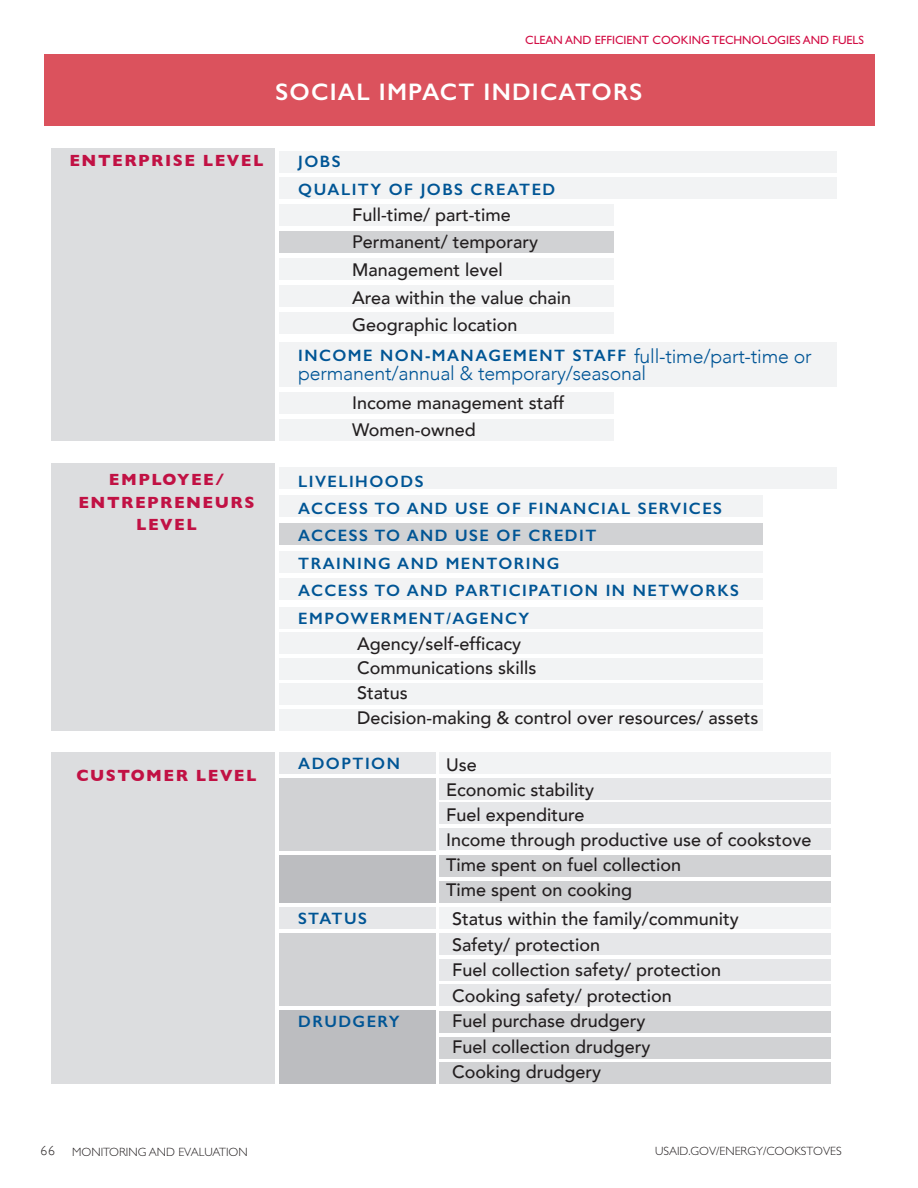
<style>
.page{position:relative;width:918px;height:1188px;background:#fff}
.page>*{position:absolute;margin:0;border:0;box-sizing:border-box;transform-origin:0 0}
.t1{font:600 24px "Gill Sans";letter-spacing:.05em;color:#fff}
.t2{font:300 19.5px "Avenir";letter-spacing:-.01em;color:#005596}
.t3{font:500 18px "Avenir";color:#231f20}
.t4{font:600 16.5px "Gill Sans";letter-spacing:.09em;color:#005595}
.t5{font:700 16.5px/22.8px "Gill Sans";letter-spacing:.09em;color:#c11144;text-align:center}
.t6{font:300 13.5px "Gill Sans";color:#231f20}
.t7{font:300 12px "Gill Sans Std";color:#231f20}
.t8{font:12px "Gill Sans Std";color:#d20d44}
.s1{font-family:"Avenir";font-weight:300;font-size:19.5px;color:#005596}
</style>
<div class="page">
<div style="left:439px;top:753px;width:392px;height:21px;background:#f2f3f4"></div>
<div style="left:439px;top:778px;width:392px;height:21px;background:#e6e7e9"></div>
<div style="left:439px;top:803px;width:392px;height:21px;background:#e6e7e9"></div>
<div style="left:439px;top:829px;width:392px;height:21px;background:#e6e7e9"></div>
<div style="left:439px;top:855px;width:392px;height:21px;background:#d1d2d4"></div>
<div style="left:439px;top:881px;width:392px;height:21px;background:#d1d2d4"></div>
<div style="left:439px;top:907px;width:392px;height:21px;background:#f2f3f4"></div>
<div style="left:439px;top:933px;width:392px;height:22px;background:#e6e7e9"></div>
<div style="left:439px;top:1011px;width:392px;height:21px;background:#d1d2d4"></div>
<div style="left:439px;top:959px;width:392px;height:22px;background:#e6e7e9"></div>
<div style="left:439px;top:1037px;width:392px;height:21px;background:#d1d2d4"></div>
<div style="left:439px;top:985px;width:392px;height:21px;background:#e6e7e9"></div>
<div style="left:439px;top:1063px;width:392px;height:21px;background:#d1d2d4"></div>
<div style="left:279px;top:753px;width:156px;height:21px;background:#e6e7e9"></div>
<div style="left:279px;top:778px;width:156px;height:72px;background:#d1d2d4"></div>
<div style="left:279px;top:855px;width:156px;height:47px;background:#bcbdc0"></div>
<div style="left:279px;top:934px;width:156px;height:72px;background:#d1d2d4"></div>
<div style="left:279px;top:907px;width:156px;height:21px;background:#e6e7e9"></div>
<div style="left:279px;top:1010px;width:156px;height:74px;background:#bcbdc0"></div>
<div style="left:52px;top:148px;width:223px;height:293px;background:#dcdddf"></div>
<div style="left:52px;top:753px;width:223px;height:331px;background:#dcdddf"></div>
<div style="left:52px;top:463px;width:223px;height:267px;background:#dcdddf"></div>
<div style="left:279px;top:177px;width:558px;height:21px;background:#f2f3f4"></div>
<div style="left:279px;top:152px;width:558px;height:21px;background:#f2f3f4"></div>
<div style="left:279px;top:468px;width:558px;height:21px;background:#f2f3f4"></div>
<div style="left:279px;top:342px;width:558px;height:45px;background:#f2f3f4"></div>
<div style="left:279px;top:204px;width:334px;height:21px;background:#f2f3f4"></div>
<div style="left:279px;top:496px;width:483px;height:21px;background:#f2f3f4"></div>
<div style="left:279px;top:231px;width:334px;height:21px;background:#d1d2d4"></div>
<div style="left:279px;top:523px;width:483px;height:21px;background:#d1d2d4"></div>
<div style="left:279px;top:258px;width:334px;height:21px;background:#f2f3f4"></div>
<div style="left:279px;top:551px;width:483px;height:22px;background:#f2f3f4"></div>
<div style="left:279px;top:285px;width:334px;height:21px;background:#f2f3f4"></div>
<div style="left:279px;top:578px;width:483px;height:22px;background:#f2f3f4"></div>
<div style="left:279px;top:312px;width:334px;height:21px;background:#f2f3f4"></div>
<div style="left:279px;top:607px;width:483px;height:21px;background:#f2f3f4"></div>
<div style="left:279px;top:393px;width:334px;height:21px;background:#f2f3f4"></div>
<div style="left:279px;top:632px;width:483px;height:22px;background:#f2f3f4"></div>
<div style="left:279px;top:658px;width:483px;height:21px;background:#f2f3f4"></div>
<div style="left:279px;top:684px;width:483px;height:21px;background:#f2f3f4"></div>
<div style="left:279px;top:419px;width:334px;height:22px;background:#f2f3f4"></div>
<div style="left:279px;top:709px;width:483px;height:21px;background:#f2f3f4"></div>
<div style="left:44px;top:54px;width:830px;height:72px;background:#db525d"></div>
<p class="t8" style="left:525px;top:33px;width:340px">CLEAN AND EFFICIENT COOKING TECHNOLOGIES AND FUELS</p>
<h3 class="t1" style="left:276px;top:77px;width:368px">SOCIAL IMPACT INDICATORS</h3>
<h4 class="t5" style="left:69px;top:149px;width:196px">ENTERPRISE LEVEL</h4>
<h4 class="t5" style="left:79px;top:467px;width:177px">EMPLOYEE/<br>ENTREPRENEURS<br>LEVEL</h4>
<h4 class="t5" style="left:76px;top:763px;width:182px">CUSTOMER LEVEL</h4>
<h5 class="t4" style="left:298px;top:152px;width:44px">JOBS</h5>
<h5 class="t4" style="left:298px;top:179px;width:259px">QUALITY OF JOBS CREATED</h5>
<p class="t3" style="left:352px;top:199px;width:160px">Full-time/ part-time</p>
<p class="t3" style="left:352px;top:227px;width:188px">Permanent/ temporary</p>
<p class="t3" style="left:352px;top:254px;width:152px">Management level</p>
<p class="t3" style="left:352px;top:282px;width:221px">Area within the value chain</p>
<p class="t3" style="left:352px;top:309px;width:167px">Geographic location</p>
<h5 class="t4" style="left:298px;top:346px;width:515px">INCOME NON-MANAGEMENT STAFF <span class="s1">full-time/part-time or</span></h5>
<h5 class="t2" style="left:298px;top:362px;width:350px">permanent/annual &amp; temporary/seasonal</h5>
<p class="t3" style="left:352px;top:387px;width:214px">Income management staff</p>
<p class="t3" style="left:352px;top:415px;width:125px">Women-owned</p>
<h5 class="t4" style="left:298px;top:471px;width:127px">LIVELIHOODS</h5>
<h5 class="t4" style="left:298px;top:499px;width:425px">ACCESS TO AND USE OF FINANCIAL SERVICES</h5>
<h5 class="t4" style="left:298px;top:526px;width:300px">ACCESS TO AND USE OF CREDIT</h5>
<h5 class="t4" style="left:298px;top:553px;width:263px">TRAINING AND MENTORING</h5>
<h5 class="t4" style="left:298px;top:581px;width:442px">ACCESS TO AND PARTICIPATION IN NETWORKS</h5>
<h5 class="t4" style="left:298px;top:608px;width:233px">EMPOWERMENT/AGENCY</h5>
<p class="t3" style="left:357px;top:628px;width:166px">Agency/self-efficacy</p>
<p class="t3" style="left:357px;top:653px;width:181px">Communications skills</p>
<p class="t3" style="left:357px;top:677px;width:52px">Status</p>
<p class="t3" style="left:357px;top:702px;width:403px">Decision-making &amp; control over resources/ assets</p>
<h5 class="t4" style="left:298px;top:754px;width:103px">ADOPTION</h5>
<p class="t3" style="left:446px;top:749px;width:32px">Use</p>
<p class="t3" style="left:446px;top:774px;width:150px">Economic stability</p>
<p class="t3" style="left:446px;top:799px;width:140px">Fuel expenditure</p>
<p class="t3" style="left:446px;top:824px;width:367px">Income through productive use of cookstove</p>
<p class="t3" style="left:446px;top:849px;width:237px">Time spent on fuel collection</p>
<p class="t3" style="left:446px;top:874px;width:188px">Time spent on cooking</p>
<p class="t3" style="left:452px;top:903px;width:288px">Status within the family/community</p>
<p class="t3" style="left:452px;top:929px;width:150px">Safety/ protection</p>
<p class="t3" style="left:452px;top:954px;width:271px">Fuel collection safety/ protection</p>
<p class="t3" style="left:452px;top:980px;width:221px">Cooking safety/ protection</p>
<p class="t3" style="left:452px;top:1005px;width:195px">Fuel purchase drudgery</p>
<p class="t3" style="left:452px;top:1031px;width:200px">Fuel collection drudgery</p>
<p class="t3" style="left:452px;top:1056px;width:151px">Cooking drudgery</p>
<h5 class="t4" style="left:298px;top:908px;width:70px">STATUS</h5>
<h5 class="t4" style="left:298px;top:1012px;width:103px">DRUDGERY</h5>
<p class="t6" style="left:40px;top:1140px;width:16px">66</p>
<p class="t7" style="left:72px;top:1145px;width:177px">MONITORING AND EVALUATION</p>
<p class="t7" style="left:655px;top:1144px;width:188px">USAID.GOV/ENERGY/COOKSTOVES</p>
</div>
